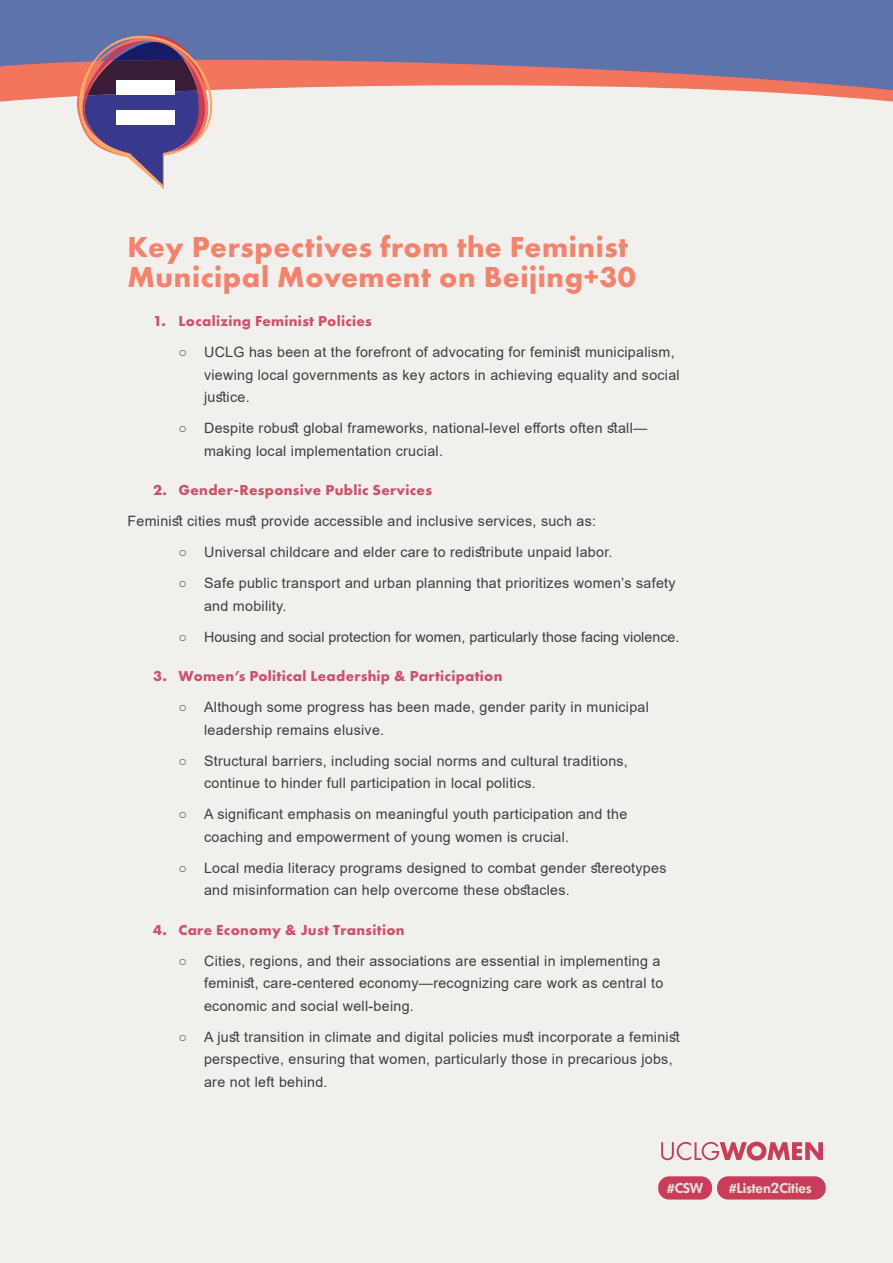
<style>
.page{position:relative;width:893px;height:1263px;background:#fff}
.page>*{position:absolute;margin:0;border:0;box-sizing:border-box;transform-origin:0 0}
.Titulo_1{font:700 30px/30px "Futura PT";letter-spacing:.02em;color:#f4836e}
.Numbers{font:700 15px "Futura PT";letter-spacing:.02em;color:#cf516a}
.Bullets_2{font:14.25px/22.5px "Arial";letter-spacing:.02em;color:#3e3e3f}
.Bullets_2-2{font:14.25px "Arial";color:#3e3e3f}
.Body{font:14.25px "Arial";letter-spacing:.02em;color:#3e3e3f}
.t1{font:600 13.95px "Futura TS";color:#e3e0db}
</style>
<div class="page">
<div style="left:0;top:102px;width:893px;height:1161px;background:#f2f0ed"></div>
<svg style="left:661px;top:1141px;width:162px;height:19px;background:#df9ea9"></svg>
<div style="left:717px;top:1176px;width:109px;height:23px;background:#c93d59;border-radius:11px"></div>
<div style="left:658px;top:1176px;width:54px;height:23px;background:#c93d59;border-radius:11px"></div>
<svg style="left:0;top:90px;width:892px;height:12px;background:#f2dad4"></svg>
<svg style="left:0;top:0;width:892px;height:90px;background:#7d769d"></svg>
<svg style="left:72px;top:20px;width:177px;height:169px;background:#9a87a2"></svg>
<div style="left:116px;top:80px;width:59px;height:15px;background:#fff"></div>
<div style="left:116px;top:110px;width:59px;height:15px;background:#fff"></div>
<svg style="left:892px;top:0;width:1px;height:102px"></svg>
<p class="Titulo_1" style="left:128px;top:231px;width:510px">Key Perspectives from the Feminist<br>Municipal Movement on Beijing+30</p>
<p class="Numbers" style="left:153px;top:312px;width:220px">1. Localizing Feminist Policies</p>
<p class="Bullets_2" style="left:204px;top:341px;width:477px;text-indent:-26px">○ UCLG has been at the forefront of advocating for feminist municipalism, viewing local governments as key actors in achieving equality and social justice.</p>
<p class="Bullets_2" style="left:204px;top:417px;width:445px;text-indent:-26px">○ Despite robust global frameworks, national-level efforts often stall— making local implementation crucial.</p>
<p class="Numbers" style="left:153px;top:481px;width:280px">2. Gender-Responsive Public Services</p>
<p class="Body" style="left:128px;top:511px;width:470px">Feminist cities must provide accessible and inclusive services, such as:</p>
<p class="Bullets_2" style="left:179px;top:541px;width:435px">○ Universal childcare and elder care to redistribute unpaid labor.</p>
<p class="Bullets_2" style="left:204px;top:572px;width:473px;text-indent:-26px">○ Safe public transport and urban planning that prioritizes women’s safety and mobility.</p>
<p class="Bullets_2-2" style="left:179px;top:627px;width:502px">○ Housing and social protection for women, particularly those facing violence.</p>
<p class="Numbers" style="left:153px;top:667px;width:351px">3. Women’s Political Leadership &amp; Participation</p>
<p class="Bullets_2" style="left:204px;top:696px;width:446px;text-indent:-26px">○ Although some progress has been made, gender parity in municipal leadership remains elusive.</p>
<p class="Bullets_2" style="left:204px;top:749px;width:425px;text-indent:-26px">○ Structural barriers, including social norms and cultural traditions, continue to hinder full participation in local politics.</p>
<p class="Bullets_2" style="left:204px;top:803px;width:425px;text-indent:-26px">○ A significant emphasis on meaningful youth participation and the coaching and empowerment of young women is crucial.</p>
<p class="Bullets_2" style="left:204px;top:856px;width:464px;text-indent:-26px">○ Local media literacy programs designed to combat gender stereotypes and misinformation can help overcome these obstacles.</p>
<p class="Numbers" style="left:153px;top:920px;width:253px">4. Care Economy &amp; Just Transition</p>
<p class="Bullets_2" style="left:204px;top:949px;width:461px;text-indent:-26px">○ Cities, regions, and their associations are essential in implementing a feminist, care-centered economy—recognizing care work as central to economic and social well-being.</p>
<p class="Bullets_2" style="left:204px;top:1025px;width:477px;text-indent:-26px">○ A just transition in climate and digital policies must incorporate a feminist perspective, ensuring that women, particularly those in precarious jobs, are not left behind.</p>
<p class="t1" style="left:667px;top:1178px;width:38px">#CSW</p>
<p class="t1" style="left:729px;top:1178px;width:84px">#Listen2Cities</p>
</div>
